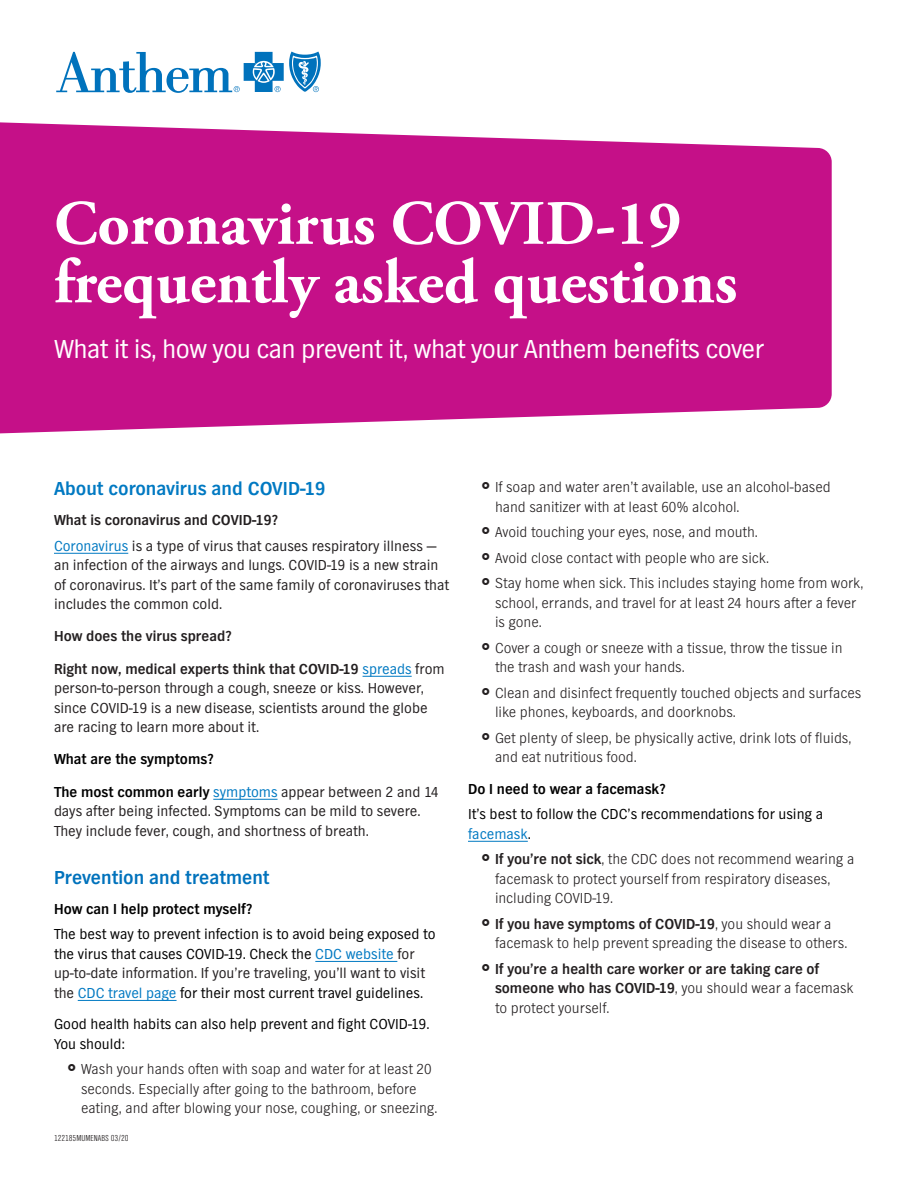
<style>
.page{position:relative;width:918px;height:1188px;background:#fff}
.page>*{position:absolute;margin:0;border:0;box-sizing:border-box;transform-origin:0 0}
.Body_copy{font:700 63px/58.5px "Adobe Garamond Pro";color:#fff}
.Body_copy-2{font:27px "TV Nord EF";letter-spacing:-.02em;color:#fff}
.t1{font:700 19.5px "TV Nord EF";color:#0079c2}
.Heading_3{font:700 19.5px "TV Nord EF";color:#0072bc}
.t2{font:300 15px/19.5px "TV Nord EF";color:#231f20}
.Body_copy-3{font:15px/19.5px "TV Nord EF";color:#231f20}
.Body_copy-4{font:15px/19.5px "TV Nord EF";color:#000}
.Body_copy-5{font:700 15px/19.5px "TV Nord EF";color:#231f20}
.Body_copy-6{font:700 15px "TV Nord EF";color:#000}
.Form{font:300 9px "TV Nord Cond EF";color:#231f20}
.s1{color:#0079c2}
.s2{font-weight:700}
.s3{font-weight:700;color:#000}
.s4{color:#231f20}
.s5{font-weight:300}
</style>
<div class="page">
<svg style="left:0;top:122px;width:832px;height:312px;background:#c92391"></svg>
<svg style="left:56px;top:52px;width:265px;height:41px"></svg>
<hr style="left:54px;top:553px;width:74px;height:1px;background:#0079c2">
<hr style="left:363px;top:676px;width:49px;height:1px;background:#0079c2">
<hr style="left:213px;top:799px;width:65px;height:1px;background:#0079c2">
<hr style="left:315px;top:961px;width:82px;height:1px;background:#0079c2">
<hr style="left:78px;top:1000px;width:99px;height:1px;background:#0079c2">
<hr style="left:468px;top:841px;width:60px;height:1px;background:#0079c2">
<p class="Body_copy" style="left:54px;top:196px;width:685px">Coronavirus COVID-19 frequently asked questions</p>
<p class="Body_copy-2" style="left:54px;top:334px;width:712px">What it is, how you can prevent it, what your Anthem benefits cover</p>
<p class="t1" style="left:54px;top:478px;width:273px">About coronavirus and COVID-19</p>
<p class="Body_copy-5" style="left:54px;top:510px;width:226px">What is coronavirus and COVID-19?</p>
<p class="Body_copy-3" style="left:54px;top:536px;width:397px"><span class="s1">Coronavirus</span> is a type of virus that causes respiratory illness — an infection of the airways and lungs. COVID-19 is a new strain of coronavirus. It’s part of the same family of coronaviruses that includes the common cold.</p>
<p class="Body_copy-5" style="left:54px;top:627px;width:179px">How does the virus spread?</p>
<p class="Body_copy-3" style="left:54px;top:659px;width:392px"><span class="s2">Right now, medical experts think that COVID-19</span> <span class="s1">spreads</span> from person-to-person through a cough, sneeze or kiss. However, since COVID-19 is a new disease, scientists around the globe are racing to learn more about it.</p>
<p class="Body_copy-6" style="left:54px;top:751px;width:161px">What are the symptoms?</p>
<p class="Body_copy-3" style="left:54px;top:782px;width:386px"><span class="s3">The most common early</span> <span class="s1">symptoms</span> appear between 2 and 14 days after being infected. Symptoms can be mild to severe.<br>They include fever, cough, and shortness of breath.</p>
<p class="Heading_3" style="left:54px;top:866px;width:217px">Prevention and treatment</p>
<p class="Body_copy-6" style="left:54px;top:900px;width:200px">How can I help protect myself?</p>
<p class="Body_copy-4" style="left:54px;top:924px;width:383px">The best way to prevent infection is to avoid being exposed to the virus that causes COVID-19. Check the <span class="s1">CDC website</span> <span class="s4">for up-to-date information. If you’re traveling, you’ll want to visit the</span> <span class="s1">CDC travel page</span> for their most current travel guidelines.</p>
<p class="Body_copy-4" style="left:54px;top:1014px;width:377px">Good health habits can also help prevent and fight COVID-19.<br>You should:</p>
<p class="t2" style="left:81px;top:1059px;width:358px">Wash your hands often with soap and water for at least 20 seconds. Especially after going to the bathroom, before eating, and after blowing your nose, coughing, or sneezing.</p>
<p class="Form" style="left:54px;top:1134px;width:76px">122185MUMENABS 03/20</p>
<p class="t2" style="left:495px;top:477px;width:337px">If soap and water aren’t available, use an alcohol-based hand sanitizer with at least 60% alcohol.</p>
<p class="t2" style="left:495px;top:522px;width:264px">Avoid touching your eyes, nose, and mouth.</p>
<p class="t2" style="left:495px;top:548px;width:276px">Avoid close contact with people who are sick.</p>
<p class="t2" style="left:495px;top:573px;width:370px">Stay home when sick. This includes staying home from work, school, errands, and travel for at least 24 hours after a fever is gone.</p>
<p class="t2" style="left:495px;top:638px;width:349px">Cover a cough or sneeze with a tissue, throw the tissue in the trash and wash your hands.</p>
<p class="t2" style="left:495px;top:683px;width:368px">Clean and disinfect frequently touched objects and surfaces like phones, keyboards, and doorknobs.</p>
<p class="t2" style="left:495px;top:728px;width:358px">Get plenty of sleep, be physically active, drink lots of fluids, and eat nutritious food.</p>
<p class="Body_copy-6" style="left:468px;top:780px;width:199px">Do I need to wear a facemask?</p>
<p class="Body_copy-4" style="left:468px;top:804px;width:357px">It’s best to follow the CDC’s recommendations for using a <span class="s1">facemask</span>.</p>
<p class="t2" style="left:495px;top:849px;width:361px"><span class="s2">If you’re not sick</span>, the CDC does not recommend wearing a facemask to protect yourself from respiratory diseases, including COVID-19.</p>
<p class="t2" style="left:495px;top:914px;width:354px"><span class="s2">If you have symptoms of COVID-19</span>, you should wear a facemask to help prevent spreading the disease to others.</p>
<p class="Body_copy-5" style="left:495px;top:959px;width:360px">If you’re a health care worker or are taking care of someone who has COVID-19<span class="s5">, you should wear a facemask to protect yourself.</span></p>
</div>
